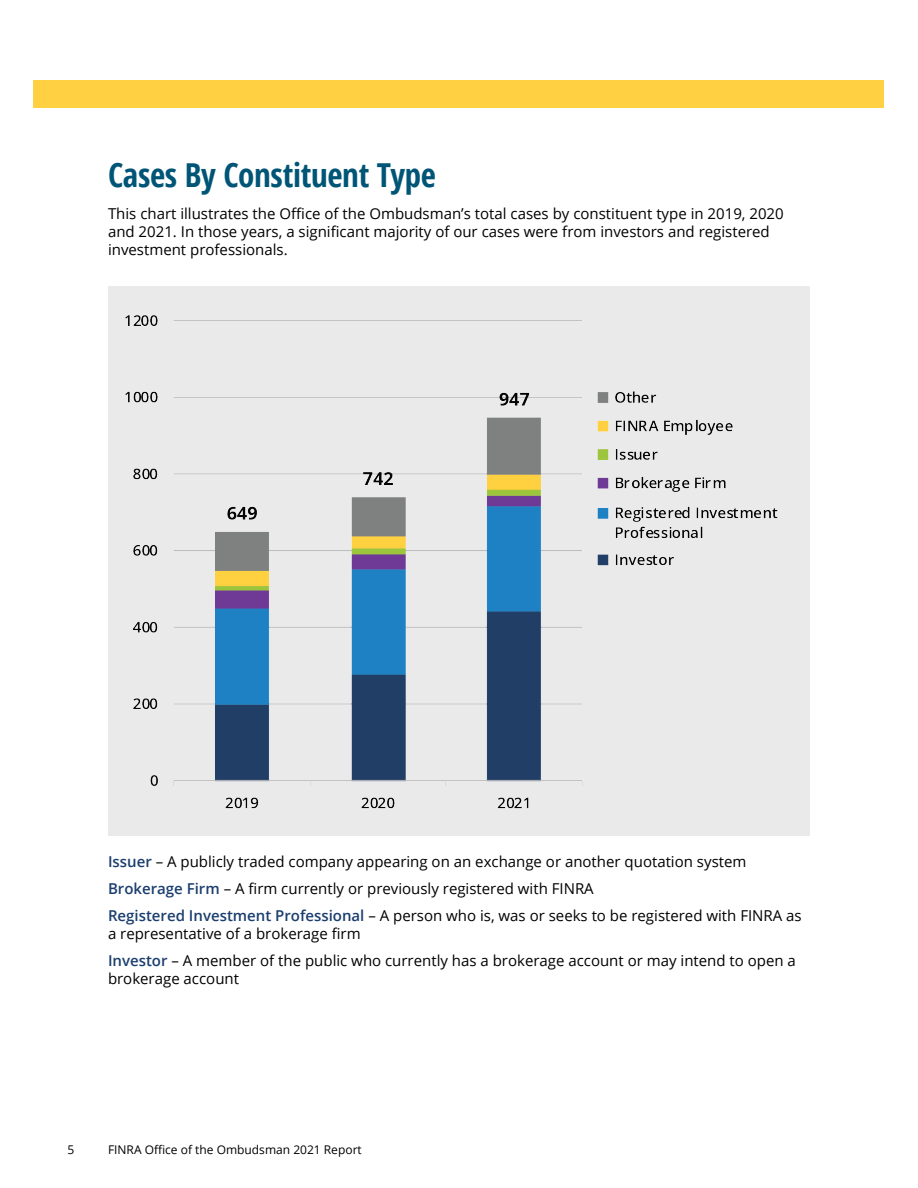
<style>
.page{position:relative;width:918px;height:1188px;background:#fff}
.page>*{position:absolute;margin:0;border:0;box-sizing:border-box;transform-origin:0 0}
.t1{font:700 33px "Open Sans Condensed";letter-spacing:-.01em;color:#005576}
.t2{font:15px/27px "Open Sans";color:#000}
.t3{font:12px "Open Sans";color:#000}
.s1{font-weight:600;color:#1b3e6f}
</style>
<div class="page">
<div style="left:34px;top:81px;width:850px;height:27px;background:#ffd041"></div>
<div style="left:108px;top:287px;width:702px;height:549px;background:#eaeaea"></div>
<img style="left:125px;top:315px;width:652px;height:494px">
<h1 class="t1" style="left:108px;top:152px;width:329px">Cases By Constituent Type</h1>
<p class="t2" style="left:108px;top:204px;width:677px;line-height:18px">This chart illustrates the Office of the Ombudsman’s total cases by constituent type in 2019, 2020 and 2021. In those years, a significant majority of our cases were from investors and registered investment professionals.</p>
<p class="t2" style="left:108px;top:848px;width:695px"><span class="s1">Issuer</span> – A publicly traded company appearing on an exchange or another quotation system<br><span class="s1">Brokerage Firm</span> – A firm currently or previously registered with FINRA<br><span class="s1">Registered Investment Professional</span> – A person who is, was or seeks to be registered with FINRA as</p>
<p class="t2" style="left:108px;top:920px;width:689px">a representative of a brokerage firm<br><span class="s1">Investor</span> – A member of the public who currently has a brokerage account or may intend to open a</p>
<p class="t2" style="left:108px;top:965px;width:133px">brokerage account</p>
<p class="t3" style="left:68px;top:1142px;width:8px">5</p>
<p class="t3" style="left:108px;top:1142px;width:255px">FINRA Office of the Ombudsman 2021 Report</p>
</div>
